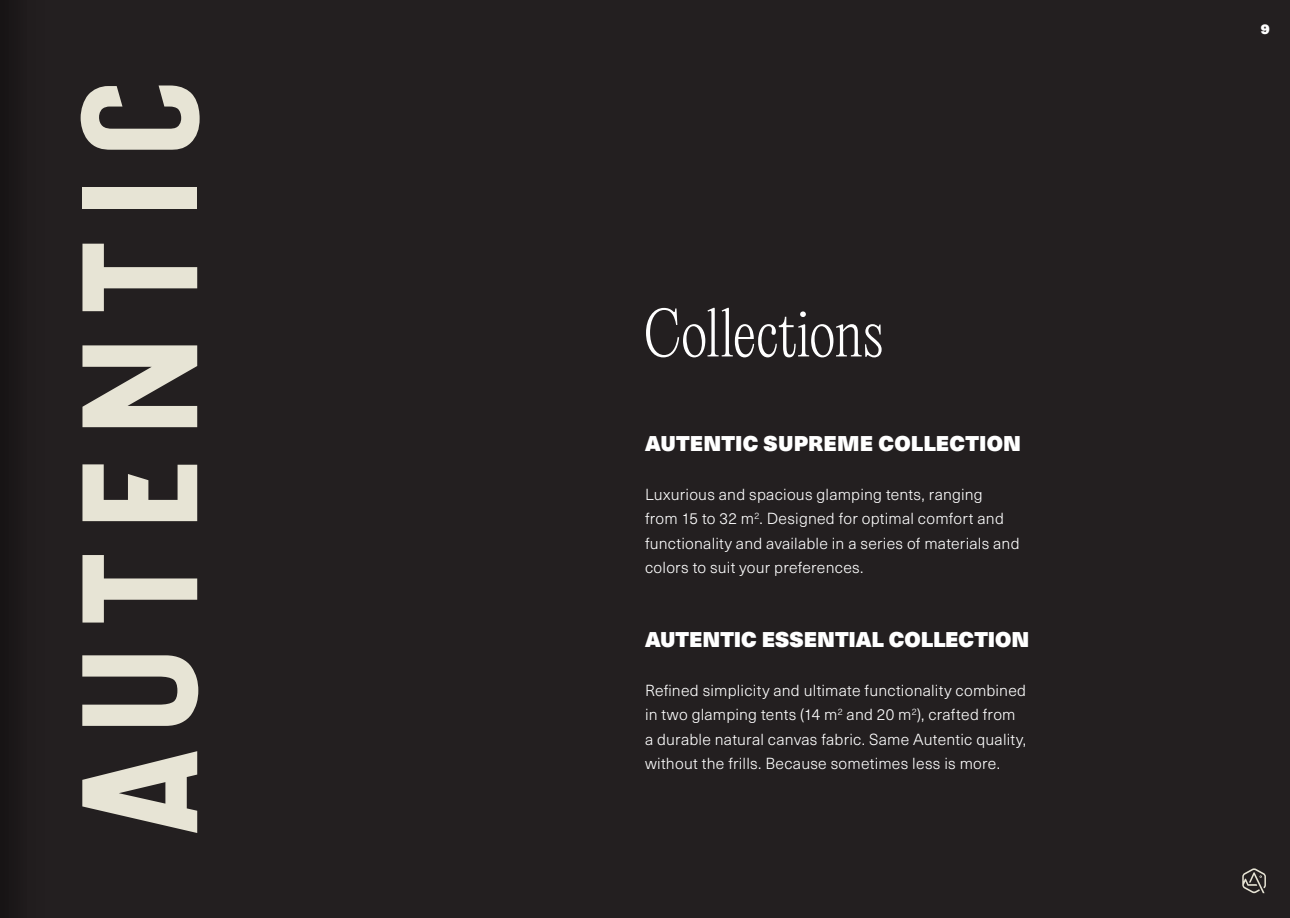
<style>
.page{position:relative;width:1290px;height:918px;background:#231f20}
.page>*{position:absolute;margin:0;border:0;box-sizing:border-box;transform-origin:0 0}
.t1{font:200 59.5px "PP Editorial New";letter-spacing:-.005em;color:#fff}
.t2{font:900 21px "Neue Haas Unica";letter-spacing:.005em;color:#fff}
.t3{font:300 15.75px/24.5px "Neue Haas Unica";letter-spacing:.015em;color:#fff}
.t4{font:900 14px "Neue Haas Unica";color:#fff}
</style>
<div class="page">
<svg style="left:82px;top:751px;width:115px;height:82px"></svg>
<svg style="left:82px;top:655px;width:116px;height:71px"></svg>
<svg style="left:82px;top:555px;width:115px;height:67px"></svg>
<svg style="left:82px;top:464px;width:115px;height:57px"></svg>
<svg style="left:82px;top:345px;width:115px;height:82px"></svg>
<svg style="left:82px;top:244px;width:115px;height:67px"></svg>
<div style="left:82px;top:188px;width:115px;height:21px;background:#e7e4d5"></div>
<svg style="left:81px;top:85px;width:119px;height:65px"></svg>
<svg style="left:1242px;top:868px;width:24px;height:25px"></svg>
<div style="left:0;top:0;width:26px;height:918px;background:#1b1718"></div>
<hr style="left:0;top:0;width:1px;height:918px;background:#dcdddf">
<h1 class="t1" style="left:644px;top:293px;width:241px">Collections</h1>
<h2 class="t2" style="left:645px;top:426px;width:377px">AUTENTIC SUPREME COLLECTION</h2>
<p class="t3" style="left:645px;top:481px;width:376px">Luxurious and spacious glamping tents, ranging<br>from 15 to 32 m<sup>2</sup>. Designed for optimal comfort and functionality and available in a series of materials and colors to suit your preferences.</p>
<h2 class="t2" style="left:645px;top:622px;width:386px">AUTENTIC ESSENTIAL COLLECTION</h2>
<p class="t3" style="left:645px;top:677px;width:383px">Refined simplicity and ultimate functionality combined in two glamping tents (14 m<sup>2</sup> and 20 m<sup>2</sup>), crafted from a durable natural canvas fabric. Same Autentic quality, without the frills. Because sometimes less is more.</p>
<p class="t4" style="left:1260px;top:18px;width:11px">9</p>
</div>
